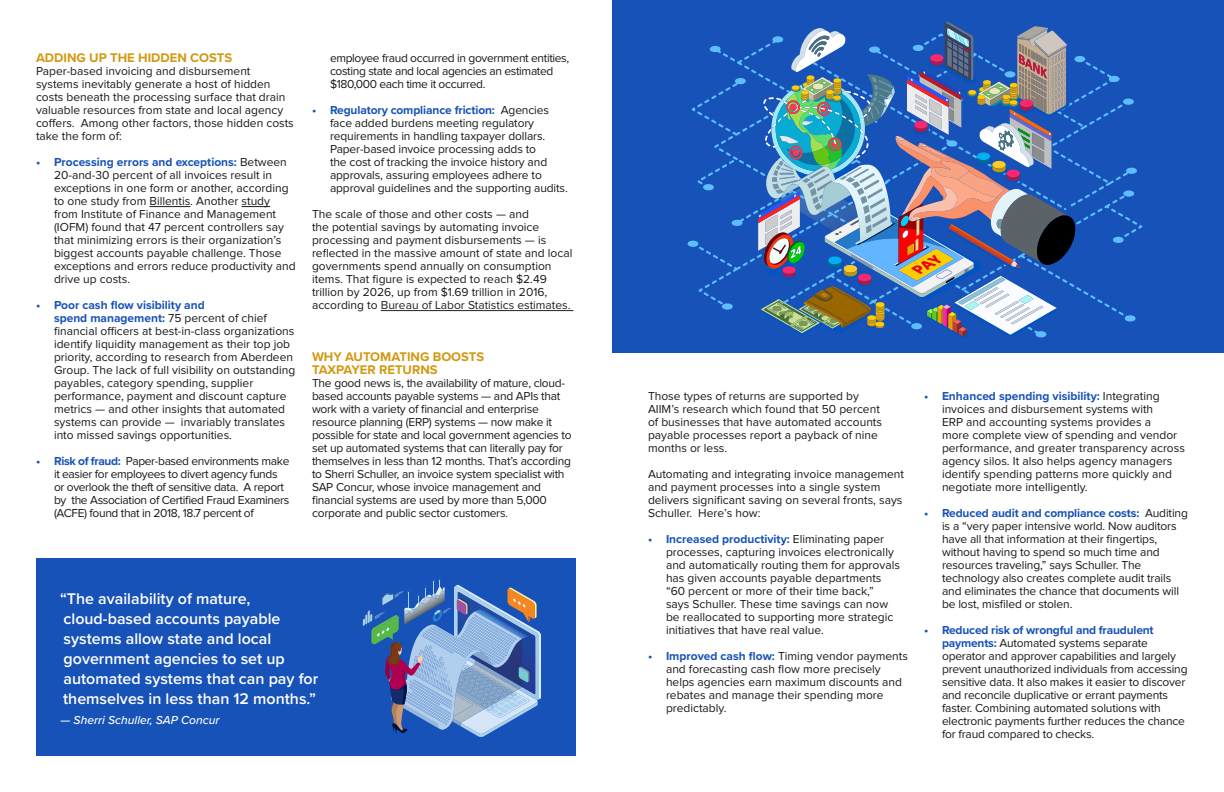
<style>
.page{position:relative;width:1224px;height:792px;background:#fff}
.page>*{position:absolute;margin:0;border:0;box-sizing:border-box;transform-origin:0 0}
.t1{font:600 16px/20px "Proxima Nova";color:#fff}
.t2{font:700 13px/13px "Proxima Nova";color:#d29911}
.t3{font:12px/13px "Proxima Nova";color:#19191a}
.t4{font:12px/13px "Proxima Nova";letter-spacing:-.02em;color:#19191a}
.t5{font:12px/13px "Proxima Nova";letter-spacing:-.03em;color:#19191a}
.t6{font:italic 500 12px "Proxima Nova";color:#fff}
.s1{font-weight:700;color:#1752b8}
.s2{color:#222}
</style>
<div class="page">
<hr style="left:149px;top:206px;width:41px;height:1px;background:#19191a">
<svg style="left:242px;top:206px;width:28px;height:1px"></svg>
<hr style="left:381px;top:310px;width:192px;height:1px;background:#222">
<div style="left:36px;top:559px;width:540px;height:197px;background:#1752b8"></div>
<div style="left:612px;top:0;width:612px;height:353px;background:#1752b8"></div>
<svg style="left:688px;top:46px;width:454px;height:276px"></svg>
<img style="left:758px;top:22px;width:317px;height:314px">
<svg style="left:363px;top:577px;width:178px;height:160px"></svg>
<p class="t2" style="left:36px;top:51px;width:198px">ADDING UP THE HIDDEN COSTS</p>
<p class="t3" style="left:36px;top:65px;width:259px">Paper-based invoicing and disbursement systems inevitably generate a host of hidden costs beneath the processing surface that drain valuable resources from state and local agency coffers. Among other factors, those hidden costs take the form of:</p>
<p class="t3" style="left:54px;top:156px;width:243px;text-indent:-18px"><span class="s1">• Processing errors and exceptions:</span> Between 20-and-30 percent of all invoices result in exceptions in one form or another, according to one study from Billentis. Another study from Institute of Finance and Management (IOFM) found that 47 percent controllers say that minimizing errors is their organization’s biggest accounts payable challenge. Those exceptions and errors reduce productivity and drive up costs.</p>
<p class="t3" style="left:54px;top:299px;width:243px;text-indent:-18px"><span class="s1">• Poor cash flow visibility and<br>spend management:</span> 75 percent of chief financial officers at best-in-class organizations identify liquidity management as their top job priority, according to research from Aberdeen Group. The lack of full visibility on outstanding payables, category spending, supplier performance, payment and discount capture metrics — and other insights that automated systems can provide — invariably translates into missed savings opportunities.</p>
<p class="t5" style="left:54px;top:455px;width:237px;text-indent:-18px"><span class="s1">• Risk of fraud:</span> Paper-based environments make it easier for employees to divert agency funds or overlook the theft of sensitive data. A report by the Association of Certified Fraud Examiners (ACFE) found that in 2018, 18.7 percent of</p>
<p class="t5" style="left:330px;top:52px;width:241px">employee fraud occurred in government entities, costing state and local agencies an estimated $180,000 each time it occurred.</p>
<p class="t3" style="left:330px;top:104px;width:239px;text-indent:-18px"><span class="s1">• Regulatory compliance friction:</span> Agencies face added burdens meeting regulatory requirements in handling taxpayer dollars.<br>Paper-based invoice processing adds to<br>the cost of tracking the invoice history and approvals, assuring employees adhere to approval guidelines and the supporting audits.</p>
<p class="t3" style="left:312px;top:208px;width:262px">The scale of those and other costs — and<br>the potential savings by automating invoice processing and payment disbursements — is reflected in the massive amount of state and local governments spend annually on consumption items. That figure is expected to reach $2.49 trillion by 2026, up from $1.69 trillion in 2016, according to <span class="s2">Bureau of Labor Statistics estimates.</span></p>
<p class="t2" style="left:312px;top:350px;width:174px">WHY AUTOMATING BOOSTS<br>TAXPAYER RETURNS</p>
<p class="t4" style="left:312px;top:377px;width:261px">The good news is, the availability of mature, cloud&shy;based accounts payable systems — and APIs that work with a variety of financial and enterprise resource planning (ERP) systems — now make it possible for state and local government agencies to set up automated systems that can literally pay for themselves in less than 12 months. That’s according to Sherri Schuller, an invoice system specialist with SAP Concur, whose invoice management and financial systems are used by more than 5,000 corporate and public sector customers.</p>
<h1 class="t1" style="left:60px;top:589px;width:260px">“The availability of mature, cloud-based accounts payable systems allow state and local government agencies to set up automated systems that can pay for themselves in less than 12 months.”</h1>
<p class="t6" style="left:61px;top:712px;width:161px">— Sherri Schuller, SAP Concur</p>
<p class="t3" style="left:648px;top:390px;width:236px">Those types of returns are supported by AIIM’s research which found that 50 percent of businesses that have automated accounts payable processes report a payback of nine months or less.</p>
<p class="t3" style="left:648px;top:468px;width:258px">Automating and integrating invoice management and payment processes into a single system delivers significant saving on several fronts, says Schuller. Here’s how:</p>
<p class="t3" style="left:666px;top:533px;width:235px;text-indent:-18px"><span class="s1">• Increased productivity:</span> Eliminating paper processes, capturing invoices electronically and automatically routing them for approvals has given accounts payable departments “60 percent or more of their time back,” says Schuller. These time savings can now be reallocated to supporting more strategic initiatives that have real value.</p>
<p class="t3" style="left:666px;top:650px;width:244px;text-indent:-18px"><span class="s1">• Improved cash flow:</span> Timing vendor payments and forecasting cash flow more precisely helps agencies earn maximum discounts and rebates and manage their spending more predictably.</p>
<p class="t3" style="left:942px;top:390px;width:245px;text-indent:-18px"><span class="s1">• Enhanced spending visibility:</span> Integrating invoices and disbursement systems with<br>ERP and accounting systems provides a<br>more complete view of spending and vendor performance, and greater transparency across agency silos. It also helps agency managers identify spending patterns more quickly and negotiate more intelligently.</p>
<p class="t3" style="left:942px;top:507px;width:248px;text-indent:-18px"><span class="s1">• Reduced audit and compliance costs:</span> Auditing is a “very paper intensive world. Now auditors have all that information at their fingertips, without having to spend so much time and resources traveling,” says Schuller. The technology also creates complete audit trails and eliminates the chance that documents will be lost, misfiled or stolen.</p>
<p class="t3" style="left:942px;top:624px;width:247px;text-indent:-18px"><span class="s1">• Reduced risk of wrongful and fraudulent payments:</span> Automated systems separate operator and approver capabilities and largely prevent unauthorized individuals from accessing sensitive data. It also makes it easier to discover and reconcile duplicative or errant payments faster. Combining automated solutions with electronic payments further reduces the chance for fraud compared to checks.</p>
</div>
